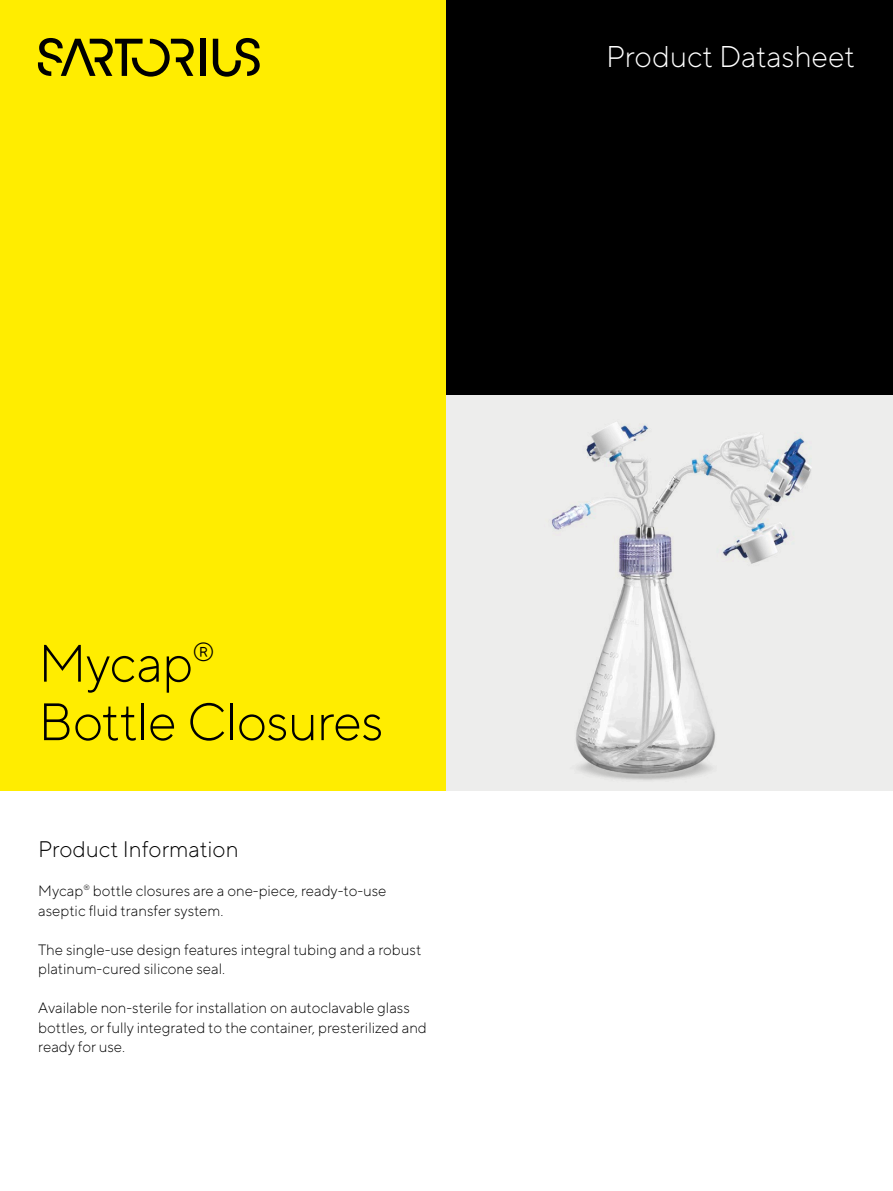
<style>
.page{position:relative;width:893px;height:1191px;background:#fff}
.page>*{position:absolute;margin:0;border:0;box-sizing:border-box;transform-origin:0 0}
.t1{font:300 52.5px/58.5px "TT Norms Pro";letter-spacing:-.02em;color:#000}
.t2{font:300 30px "TT Norms Pro";color:#fff}
.t3{font:300 22.5px "TT Norms Pro";color:#000}
.t4{font:300 15px/19.5px "TT Norms Pro";color:#000}
</style>
<div class="page">
<div style="left:0;top:0;width:446px;height:791px;background:#ffed00"></div>
<div style="left:446px;top:0;width:447px;height:395px;background:#000"></div>
<div style="left:446px;top:395px;width:447px;height:396px;background:#ededec"></div>
<img style="left:587px;top:436px;width:225px;height:344px">
<img style="left:551px;top:422px;width:165px;height:351px">
<div style="left:200px;top:39px;width:5px;height:37px;background:#000"></div>
<svg style="left:213px;top:38px;width:47px;height:39px"></svg>
<svg style="left:38px;top:38px;width:156px;height:39px"></svg>
<h2 class="t2" style="left:606px;top:35px;width:250px">Product Datasheet</h2>
<h1 class="t1" style="left:38px;top:630px;width:347px">Mycap<sup>®<br></sup>Bottle Closures</h1>
<h3 class="t3" style="left:38px;top:833px;width:202px">Product Information</h3>
<p class="t4" style="left:38px;top:880px;width:350px">Mycap<sup>®</sup> bottle closures are a one-piece, ready-to-use aseptic fluid transfer system.</p>
<p class="t4" style="left:38px;top:938px;width:384px">The single-use design features integral tubing and a robust platinum-cured silicone seal.</p>
<p class="t4" style="left:38px;top:997px;width:390px">Available non-sterile for installation on autoclavable glass bottles, or fully integrated to the container, presterilized and ready for use.</p>
</div>
